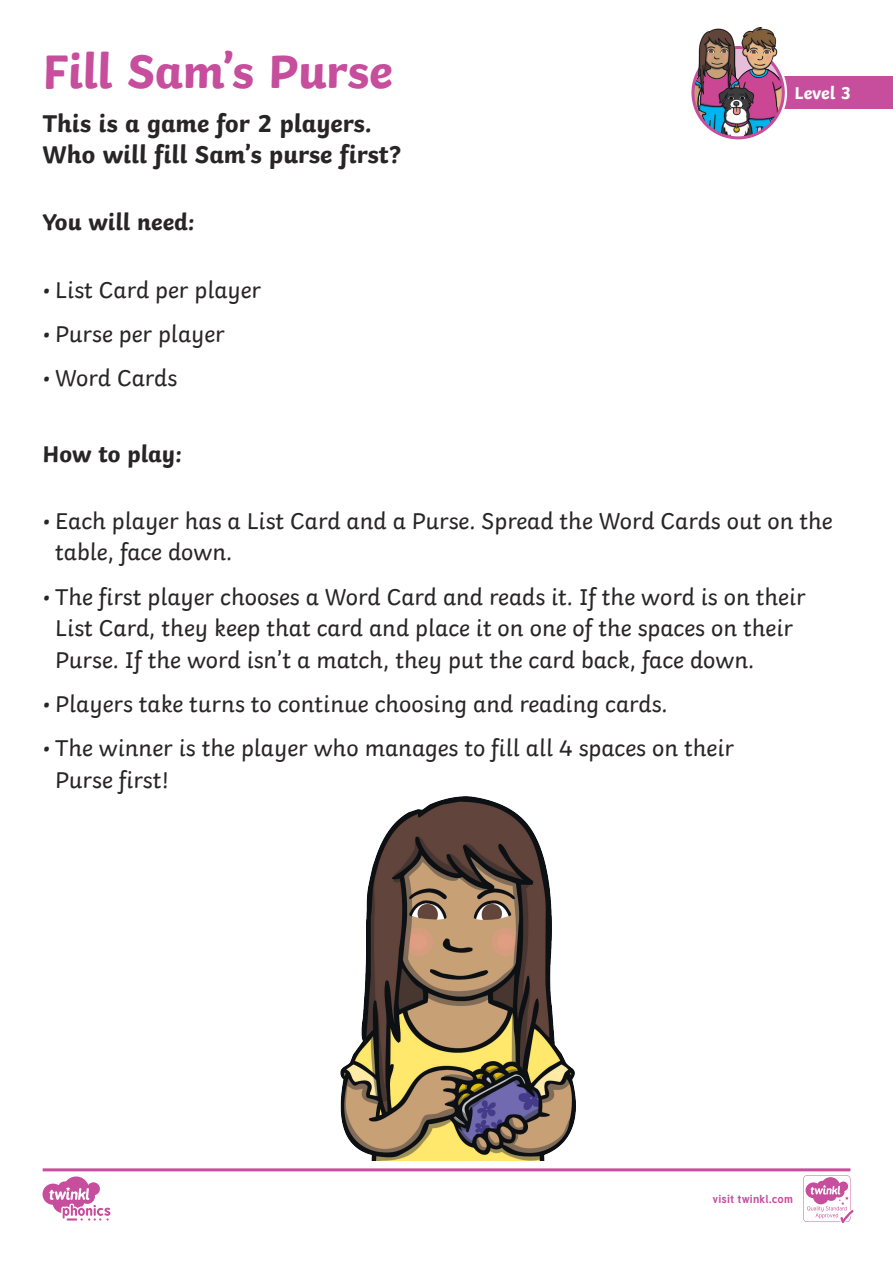
<style>
.page{position:relative;width:893px;height:1263px;background:#fff}
.page>*{position:absolute;margin:0;border:0;box-sizing:border-box;transform-origin:0 0}
.Heading_1{font:700 49.5px "Twinkl";letter-spacing:-.01em;color:#c74d9d}
.Heading_2{font:700 25.5px "Twinkl";color:#282526}
.t1{font:24px/31.5px "Twinkl";color:#282526}
.Heading_3{font:700 24px "Twinkl";color:#282526}
.KS1_Body_Copy{font:700 18px "Twinkl";color:#fff}
.t2{font:700 11.4px "Tuffy";letter-spacing:.015em;color:#c74d9d}
</style>
<div class="page">
<img style="left:340px;top:796px;width:235px;height:365px">
<div style="left:769px;top:76px;width:124px;height:33px;background:#c74d9d"></div>
<div style="left:689px;top:44px;width:98px;height:98px;border:8px solid #fff;border-radius:50%"></div>
<img style="left:693px;top:48px;width:90px;height:90px;border-radius:44px">
<div style="left:691px;top:46px;width:94px;height:93px;border:3px solid #c74d9d;border-radius:50%"></div>
<img style="left:698px;top:28px;width:80px;height:78px">
<svg style="left:43px;top:1168px;width:810px;height:55px"></svg>
<p class="Heading_1" style="left:43px;top:31px;width:352px">Fill Sam’s Purse</p>
<p class="Heading_2" style="left:43px;top:102px;width:331px">This is a game for 2 players.</p>
<p class="Heading_2" style="left:43px;top:134px;width:360px">Who will fill Sam’s purse first?</p>
<p class="Heading_3" style="left:43px;top:202px;width:154px">You will need:</p>
<p class="t1" style="left:43px;top:272px;width:220px">• List Card per player</p>
<p class="t1" style="left:43px;top:316px;width:184px">• Purse per player</p>
<p class="t1" style="left:43px;top:360px;width:136px">• Word Cards</p>
<p class="Heading_3" style="left:43px;top:434px;width:141px">How to play:</p>
<p class="KS1_Body_Copy" style="left:795px;top:78px;width:58px">Level 3</p>
<p class="t1" style="left:55px;top:503px;width:779px;text-indent:-13px">• Each player has a List Card and a Purse. Spread the Word Cards out on the table, face down.</p>
<p class="t1" style="left:55px;top:579px;width:752px;text-indent:-13px">• The first player chooses a Word Card and reads it. If the word is on their<br>List Card, they keep that card and place it on one of the spaces on their<br>Purse. If the word isn’t a match, they put the card back, face down.</p>
<p class="t1" style="left:43px;top:686px;width:627px">• Players take turns to continue choosing and reading cards.</p>
<p class="t1" style="left:55px;top:730px;width:680px;text-indent:-13px">• The winner is the player who manages to fill all 4 spaces on their<br>Purse first!</p>
<p class="t2" style="left:712px;top:1190px;width:82px">visit twinkl.com</p>
</div>
